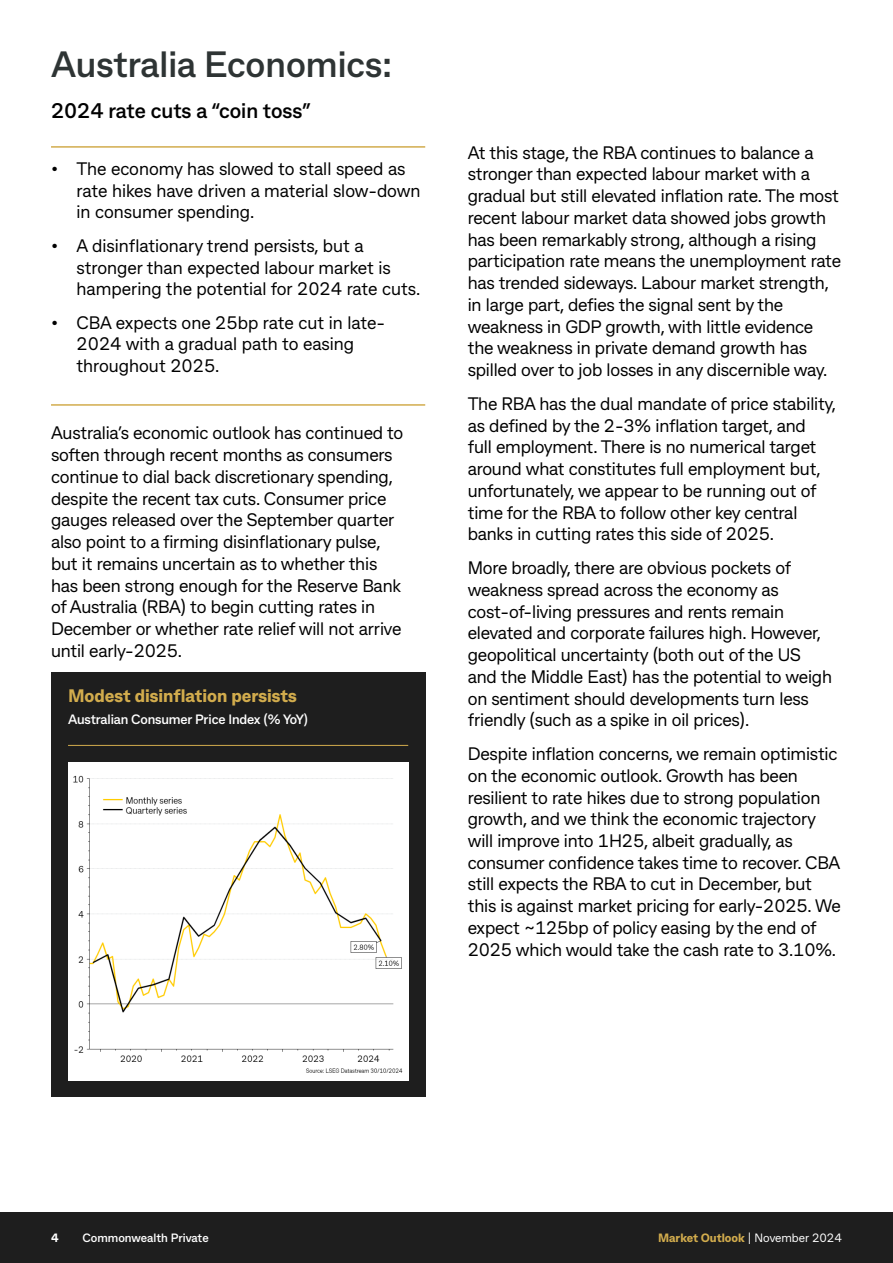
<style>
.page{position:relative;width:893px;height:1263px;background:#fff}
.page>*{position:absolute;margin:0;border:0;box-sizing:border-box;transform-origin:0 0}
.t1{font:700 36.3px "CBA Beacon Sans";color:#2e3434}
.H3_-_Sub{font:700 21px "CBA Beacon Sans";color:#000}
.t2{font:18px/21.8px "CBA Beacon Sans";letter-spacing:-.01em;color:#000}
.t3{font:800 18px "CBA Beacon Sans";color:#d2ac4d}
.H5_-_Sub{font:700 13.5px "CBA Beacon Sans";letter-spacing:-.01em;color:#fff}
.t4{font:800 12px "CBA Beacon Sans";color:#d2ac4d}
.t5{font:700 12px "CBA Beacon Sans";color:#fff}
.t6{font:800 12px "CBA Beacon Sans";color:#fff}
.s1{font-weight:400;color:#fff}
</style>
<div class="page">
<hr style="left:51px;top:146px;width:374px;height:2px;background:#d2ac4d">
<hr style="left:51px;top:404px;width:374px;height:2px;background:#d2ac4d">
<div style="left:51px;top:673px;width:374px;height:424px;background:#1e1e1e"></div>
<hr style="left:68px;top:745px;width:340px;height:1px;background:#d2ac4d">
<div style="left:68px;top:762px;width:340px;height:318px;background:#fff"></div>
<div style="left:0;top:1212px;width:893px;height:51px;background:#1e1e1e"></div>
<img style="left:73px;top:775px;width:330px;height:298px">
<h2 class="t1" style="left:51px;top:40px;width:343px">Australia Economics:</h2>
<h3 class="H3_-_Sub" style="left:51px;top:96px;width:261px">2024 rate cuts a “coin toss”</h3>
<p class="t2" style="left:77px;top:157px;width:346px;text-indent:-26px">• The economy has slowed to stall speed as rate hikes have driven a material slow-down in consumer spending.</p>
<p class="t2" style="left:77px;top:234px;width:345px;text-indent:-26px">• A disinflationary trend persists, but a stronger than expected labour market is hampering the potential for 2024 rate cuts.</p>
<p class="t2" style="left:77px;top:311px;width:310px;text-indent:-26px">• CBA expects one 25bp rate cut in late-<br>2024 with a gradual path to easing throughout 2025.</p>
<p class="t2" style="left:51px;top:422px;width:354px">Australia’s economic outlook has continued to soften through recent months as consumers continue to dial back discretionary spending, despite the recent tax cuts. Consumer price gauges released over the September quarter also point to a firming disinflationary pulse, but it remains uncertain as to whether this has been strong enough for the Reserve Bank of Australia (RBA) to begin cutting rates in December or whether rate relief will not arrive until early-2025.</p>
<h4 class="t3" style="left:68px;top:684px;width:230px">Modest disinflation persists</h4>
<h5 class="H5_-_Sub" style="left:68px;top:710px;width:242px">Australian Consumer Price Index (% YoY)</h5>
<p class="t2" style="left:468px;top:141px;width:375px">At this stage, the RBA continues to balance a stronger than expected labour market with a gradual but still elevated inflation rate. The most recent labour market data showed jobs growth has been remarkably strong, although a rising participation rate means the unemployment rate has trended sideways. Labour market strength, in large part, defies the signal sent by the weakness in GDP growth, with little evidence the weakness in private demand growth has spilled over to job losses in any discernible way.</p>
<p class="t2" style="left:468px;top:392px;width:370px">The RBA has the dual mandate of price stability, as defined by the 2-3% inflation target, and<br>full employment. There is no numerical target around what constitutes full employment but, unfortunately, we appear to be running out of time for the RBA to follow other key central banks in cutting rates this side of 2025.</p>
<p class="t2" style="left:468px;top:556px;width:366px">More broadly, there are obvious pockets of weakness spread across the economy as cost-of-living pressures and rents remain elevated and corporate failures high. However, geopolitical uncertainty (both out of the US and the Middle East) has the potential to weigh on sentiment should developments turn less friendly (such as a spike in oil prices).</p>
<p class="t2" style="left:468px;top:742px;width:374px">Despite inflation concerns, we remain optimistic on the economic outlook. Growth has been resilient to rate hikes due to strong population growth, and we think the economic trajectory will improve into 1H25, albeit gradually, as consumer confidence takes time to recover. CBA still expects the RBA to cut in December, but this is against market pricing for early-2025. We expect ~125bp of policy easing by the end of 2025 which would take the cash rate to 3.10%.</p>
<p class="t6" style="left:51px;top:1229px;width:9px">4</p>
<p class="t5" style="left:83px;top:1229px;width:128px">Commonwealth Private</p>
<p class="t4" style="left:658px;top:1229px;width:185px">Market Outlook <span class="s1">| November 2024</span></p>
</div>
